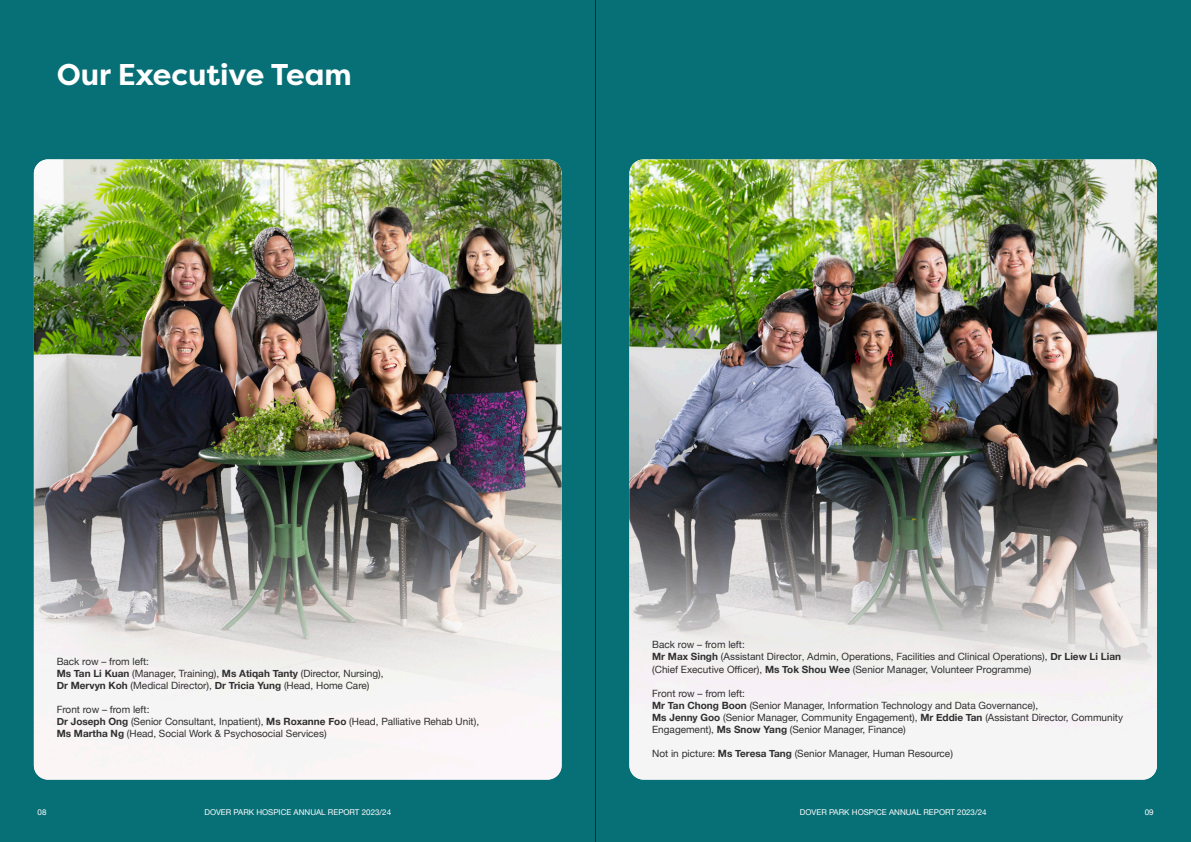
<style>
.page{position:relative;width:1191px;height:842px;background:#076f76}
.page>*{position:absolute;margin:0;border:0;box-sizing:border-box;transform-origin:0 0}
.t1{font:700 30px "Filson Pro";color:#fff}
.t2{font:10px/12.1px "Helvetica Neue";color:#312f30}
.t3{font:8px "Helvetica Neue";color:#fff}
.s1{font-weight:700}
.s2{font-family:"Arial"}
</style>
<div class="page">
<img style="left:34px;top:159px;width:527px;height:621px">
<img style="left:629px;top:159px;width:528px;height:621px">
<hr style="left:595px;top:0;width:1px;height:842px;background:#231f20">
<p class="t1" style="left:57px;top:55px;width:297px">Our Executive Team</p>
<p class="t2" style="left:57px;top:656px;width:94px">Back row – from left:</p>
<p class="t2" style="left:57px;top:668px;width:328px"><span class="s1">Ms Tan Li Kuan</span> (Manager, Training), <span class="s1">Ms Atiqah Tanty</span> (Director, Nursing),</p>
<p class="t2" style="left:57px;top:680px;width:314px"><span class="s1">Dr Mervyn Koh</span> (Medical Director), <span class="s1">Dr Tricia Yung</span> (Head, Home Care)</p>
<p class="t2" style="left:57px;top:704px;width:94px">Front row – from left:</p>
<p class="t2" style="left:57px;top:716px;width:424px"><span class="s1">Dr Joseph Ong</span> (Senior Consultant, Inpatient), <span class="s1">Ms Roxanne Foo</span> (Head, Palliative Rehab Unit),</p>
<p class="t2" style="left:57px;top:728px;width:271px"><span class="s1">Ms Martha Ng</span> (Head, Social Work &amp; Psychosocial Services)</p>
<p class="t2" style="left:652px;top:639px;width:470px">Back row – from left:<br><span class="s1">Mr Max Singh</span> (<span class="s2">Assistant Director,</span> Admin, Operations, Facilities and Clinical Operations), <span class="s1">Dr Liew Li Lian </span>(Chief Executive Officer), <span class="s1">Ms Tok Shou Wee</span> (Senior Manager, Volunteer Programme)</p>
<p class="t2" style="left:652px;top:687px;width:472px">Front row – from left:<br><span class="s1">Mr Tan Chong Boon</span> (Senior Manager, Information Technology and Data Governance),<br><span class="s1">Ms Jenny Goo</span> (Senior Manager, Community Engagement), <span class="s1">Mr Eddie Tan</span> (Assistant Director, Community Engagement), <span class="s1">Ms Snow Yang</span> (Senior Manager, Finance)</p>
<p class="t2" style="left:652px;top:748px;width:302px">Not in picture: <span class="s1">Ms Teresa Tang</span> (Senior Manager, Human Resource)</p>
<p class="t3" style="left:38px;top:806px;width:10px">08</p>
<p class="t3" style="left:204px;top:806px;width:188px">DOVER PARK HOSPICE ANNUAL REPORT 2023/24</p>
<p class="t3" style="left:800px;top:806px;width:188px">DOVER PARK HOSPICE ANNUAL REPORT 2023/24</p>
<p class="t3" style="left:1144px;top:806px;width:10px">09</p>
</div>
